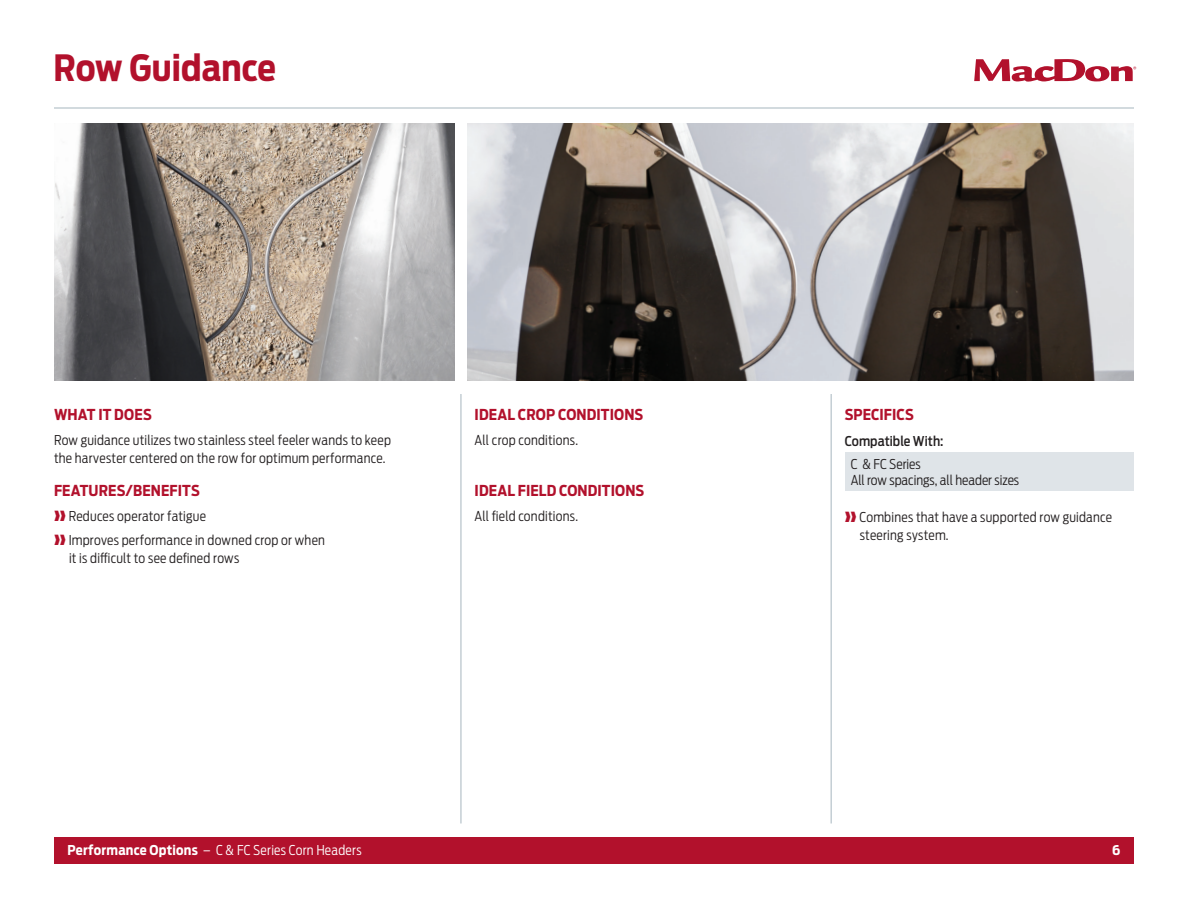
<style>
.page{position:relative;width:1188px;height:918px;background:#fff}
.page>*{position:absolute;margin:0;border:0;box-sizing:border-box;transform-origin:0 0}
.t1{font:700 36px "Antenna Cond";letter-spacing:.005em;color:#b2112c}
.t2{font:700 15px "Antenna Cond";letter-spacing:.005em;color:#b2112c}
.t3{font:300 13.5px/18px "Antenna Cond";letter-spacing:.015em;color:#231f20}
.t4{font:300 13.5px "Antenna Cond";letter-spacing:.02em;color:#fff}
.t5{font:500 13.5px "Antenna Cond";letter-spacing:.005em;color:#231f20}
.t6{font:700 13.5px "Antenna Cond";color:#fff}
.s1{color:#b2112c}
.s2{font-weight:700}
</style>
<div class="page">
<div style="left:54px;top:837px;width:1080px;height:27px;background:#b2112c"></div>
<svg style="left:974px;top:59px;width:162px;height:23px"></svg>
<hr style="left:54px;top:107px;width:1080px;height:2px;background:#c4ced4">
<hr style="left:830px;top:394px;width:2px;height:429px;background:#c4ced4">
<hr style="left:460px;top:394px;width:2px;height:429px;background:#c4ced4">
<div style="left:845px;top:452px;width:289px;height:39px;background:#dfe4e8"></div>
<img style="left:467px;top:123px;width:667px;height:258px">
<img style="left:54px;top:123px;width:401px;height:258px">
<h1 class="t1" style="left:54px;top:47px;width:224px">Row Guidance</h1>
<p class="t2" style="left:54px;top:405px;width:99px">WHAT IT DOES</p>
<p class="t3" style="left:54px;top:431px;width:339px">Row guidance utilizes two stainless steel feeler wands to keep the harvester centered on the row for optimum performance.</p>
<p class="t2" style="left:54px;top:481px;width:147px">FEATURES/BENEFITS</p>
<p class="t3" style="left:54px;top:503px;width:272px;line-height:24.8px"><span class="s1">❱❱</span> Reduces operator fatigue<br><span class="s1">❱❱</span> Improves performance in downed crop or when</p>
<p class="t3" style="left:69px;top:549px;width:172px">it is difficult to see defined rows</p>
<p class="t2" style="left:475px;top:405px;width:170px">IDEAL CROP CONDITIONS</p>
<p class="t2" style="left:845px;top:405px;width:71px">SPECIFICS</p>
<p class="t3" style="left:475px;top:431px;width:105px">All crop conditions.</p>
<p class="t2" style="left:475px;top:481px;width:171px">IDEAL FIELD CONDITIONS</p>
<p class="t3" style="left:475px;top:507px;width:105px">All field conditions.</p>
<p class="t5" style="left:845px;top:433px;width:100px">Compatible With:</p>
<p class="t3" style="left:851px;top:456px;width:170px;line-height:16.2px">C &amp; FC Series<br>All row spacings, all header sizes</p>
<p class="t3" style="left:860px;top:508px;width:254px;text-indent:-15px"><span class="s1">❱❱</span> Combines that have a supported row guidance steering system.</p>
<p class="t4" style="left:68px;top:842px;width:296px"><span class="s2">Performance Options</span> – C &amp; FC Series Corn Headers</p>
<p class="t6" style="left:1112px;top:842px;width:10px">6</p>
</div>
